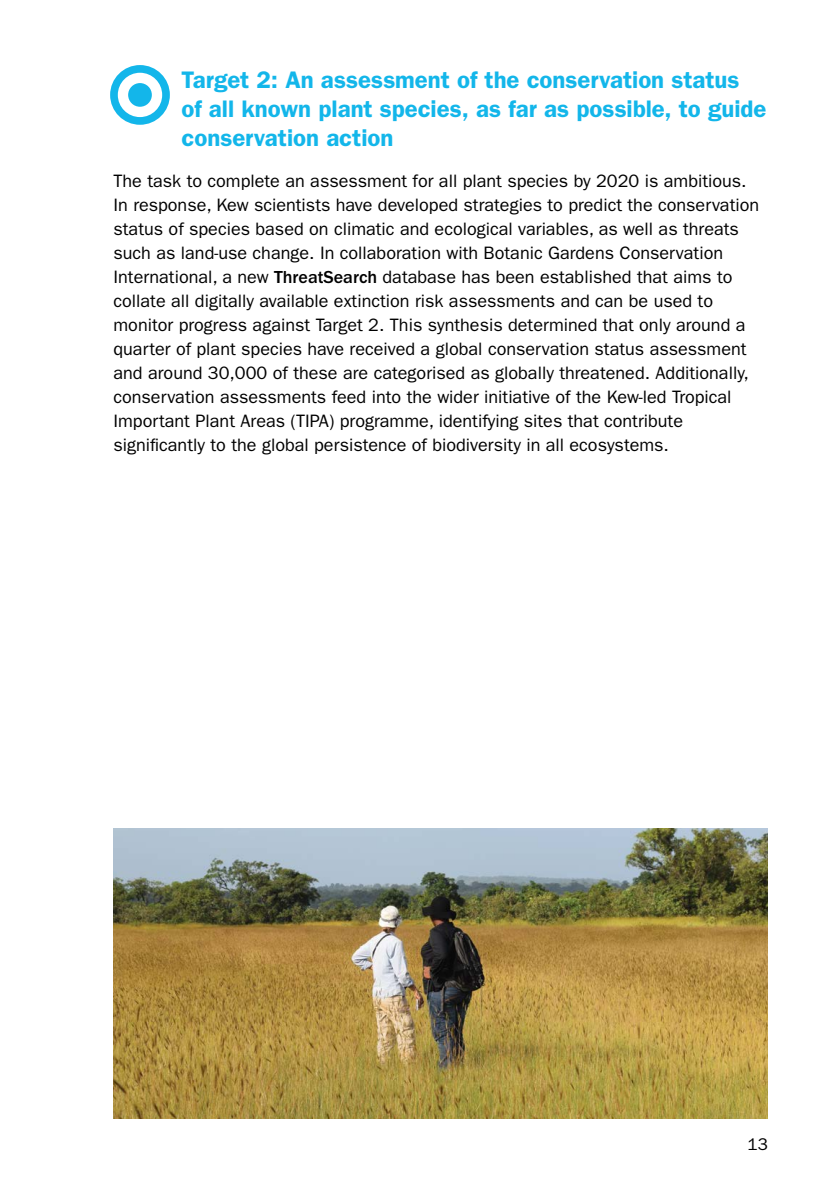
<style>
.page{position:relative;width:840px;height:1191px;background:#fff}
.page>*{position:absolute;margin:0;border:0;box-sizing:border-box;transform-origin:0 0}
.Heading_3__Target{font:600 24px/28.8px "ITC Franklin Gothic Std";color:#13b6ea}
.Body_Copy{font:18px/24px "ITC Franklin Gothic Std";color:#000}
.t1{font:17px "ITC Franklin Gothic Std";color:#000}
.s1{font-weight:500}
</style>
<div class="page">
<div style="left:110px;top:65px;width:60px;height:60px;background:#13b6ea;border-radius:50%"></div>
<div style="left:118px;top:73px;width:44px;height:44px;background:#fff;border-radius:50%"></div>
<div style="left:128px;top:83px;width:24px;height:24px;background:#13b6ea;border-radius:50%"></div>
<img style="left:113px;top:828px;width:654px;height:291px">
<p class="Heading_3__Target" style="left:181px;top:66px;width:586px">Target 2: An assessment of the conservation status<br>of all known plant species, as far as possible, to guide conservation action</p>
<p class="Body_Copy" style="left:113px;top:169px;width:647px">The task to complete an assessment for all plant species by 2020 is ambitious.<br>In response, Kew scientists have developed strategies to predict the conservation status of species based on climatic and ecological variables, as well as threats such as land-use change. In collaboration with Botanic Gardens Conservation International, a new <span class="s1">ThreatSearch</span> database has been established that aims to collate all digitally available extinction risk assessments and can be used to monitor progress against Target 2. This synthesis determined that only around a quarter of plant species have received a global conservation status assessment and around 30,000 of these are categorised as globally threatened. Additionally, conservation assessments feed into the wider initiative of the Kew-led Tropical Important Plant Areas (TIPA) programme, identifying sites that contribute significantly to the global persistence of biodiversity in all ecosystems.</p>
<p class="t1" style="left:747px;top:1134px;width:22px">13</p>
</div>
